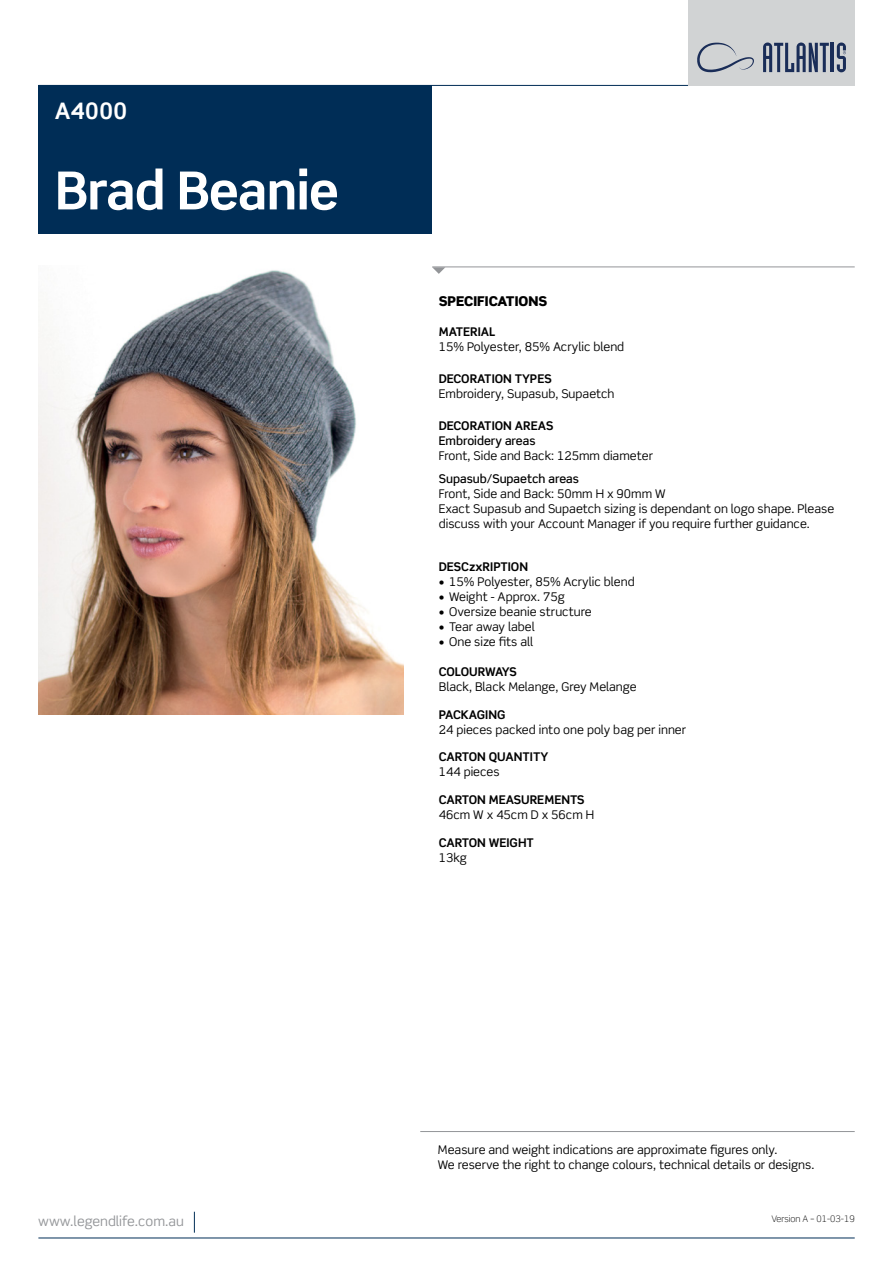
<style>
.page{position:relative;width:893px;height:1263px;background:#fff}
.page>*{position:absolute;margin:0;border:0;box-sizing:border-box;transform-origin:0 0}
.t1{font:700 52.5px "Scene Std";letter-spacing:-.02em;color:#fff}
.t2{font:700 22.65px "Scene Std";color:#fff}
.t3{font:13.5px "Scene Std";color:#939598}
.t4{font:900 13.5px "Scene Std";color:#000}
.t5{font:12px/15px "Scene Std";color:#000}
.t6{font:700 12px "Scene Std";color:#000}
.t7{font:500 12px "Scene Std";color:#000}
.t8{font:700 12px "Scene Std";letter-spacing:-.02em;color:#000}
.t9{font:300 9px "Scene Std";color:#000}
</style>
<div class="page">
<div style="left:38px;top:85px;width:394px;height:149px;background:#002d56"></div>
<hr style="left:420px;top:1131px;width:435px;height:1px;background:#939598">
<hr style="left:38px;top:85px;width:817px;height:1px;background:#002d56">
<hr style="left:38px;top:1237px;width:817px;height:1px;background:#002d56">
<svg style="left:194px;top:1212px;width:1px;height:21px"></svg>
<hr style="left:432px;top:267px;width:423px;height:1px;background:#939598">
<svg style="left:432px;top:267px;width:13px;height:7px"></svg>
<div style="left:688px;top:0;width:167px;height:86px;background:#d1d3d4"></div>
<svg style="left:697px;top:43px;width:57px;height:29px"></svg>
<svg style="left:763px;top:43px;width:66px;height:29px"></svg>
<hr style="left:831px;top:43px;width:3px;height:29px;background:#1a2d58">
<svg style="left:837px;top:43px;width:9px;height:29px"></svg>
<img style="left:38px;top:270px;width:366px;height:444px">
<h2 class="t2" style="left:55px;top:96px;width:74px">A4000</h2>
<h1 class="t1" style="left:55px;top:158px;width:286px">Brad Beanie</h1>
<p class="t4" style="left:439px;top:292px;width:110px">SPECIFICATIONS</p>
<p class="t6" style="left:439px;top:324px;width:58px">MATERIAL</p>
<p class="t5" style="left:439px;top:339px;width:187px">15% Polyester, 85% Acrylic blend</p>
<p class="t6" style="left:439px;top:371px;width:114px">DECORATION TYPES</p>
<p class="t5" style="left:439px;top:386px;width:177px">Embroidery, Supasub, Supaetch</p>
<p class="t6" style="left:439px;top:418px;width:116px">DECORATION AREAS</p>
<p class="t7" style="left:439px;top:433px;width:98px">Embroidery areas</p>
<p class="t5" style="left:439px;top:448px;width:216px">Front, Side and Back: 125mm diameter</p>
<p class="t7" style="left:439px;top:471px;width:142px">Supasub/Supaetch areas</p>
<p class="t5" style="left:439px;top:486px;width:397px">Front, Side and Back: 50mm H x 90mm W<br>Exact Supasub and Supaetch sizing is dependant on logo shape. Please discuss with your Account Manager if you require further guidance.</p>
<p class="t6" style="left:439px;top:559px;width:91px">DESCzxRIPTION</p>
<p class="t5" style="left:439px;top:574px;width:197px">• 15% Polyester, 85% Acrylic blend</p>
<p class="t5" style="left:439px;top:589px;width:127px">• Weight - Approx. 75g</p>
<p class="t5" style="left:439px;top:604px;width:155px">• Oversize beanie structure</p>
<p class="t5" style="left:439px;top:619px;width:97px">• Tear away label</p>
<p class="t5" style="left:439px;top:634px;width:96px">• One size fits all</p>
<p class="t8" style="left:439px;top:664px;width:79px">COLOURWAYS</p>
<p class="t5" style="left:439px;top:679px;width:199px">Black, Black Melange, Grey Melange</p>
<p class="t6" style="left:439px;top:707px;width:68px">PACKAGING</p>
<p class="t5" style="left:439px;top:722px;width:249px">24 pieces packed into one poly bag per inner</p>
<p class="t6" style="left:439px;top:749px;width:111px">CARTON QUANTITY</p>
<p class="t5" style="left:439px;top:764px;width:62px">144 pieces</p>
<p class="t6" style="left:439px;top:792px;width:147px">CARTON MEASUREMENTS</p>
<p class="t5" style="left:439px;top:807px;width:157px">46cm W x 45cm D x 56cm H</p>
<p class="t6" style="left:439px;top:835px;width:97px">CARTON WEIGHT</p>
<p class="t5" style="left:439px;top:850px;width:30px">13kg</p>
<p class="t5" style="left:438px;top:1142px;width:378px">Measure and weight indications are approximate figures only.<br>We reserve the right to change colours, technical details or designs.</p>
<p class="t3" style="left:38px;top:1213px;width:147px">www.legendlife.com.au</p>
<p class="t9" style="left:771px;top:1213px;width:85px">Version A – 01-03-19</p>
</div>
